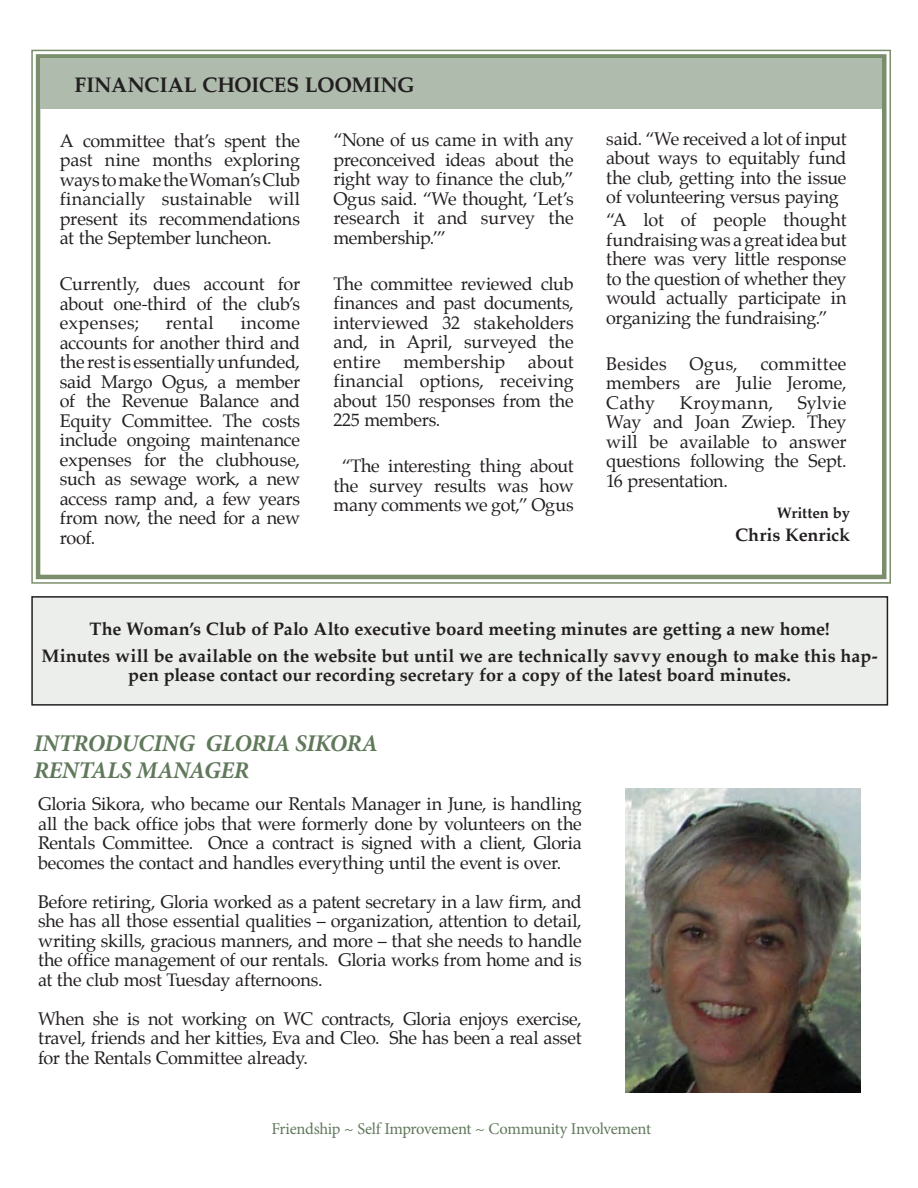
<style>
.page{position:relative;width:918px;height:1188px;background:#fff}
.page>*{position:absolute;margin:0;border:0;box-sizing:border-box;transform-origin:0 0}
.Box_Text{font:italic 700 24px "Minion Pro";letter-spacing:-.015em;color:#60795b}
.Body_Text{font:700 21px "Palatino";letter-spacing:-.01em;color:#231f20}
.Body_Text-2{font:18px/19.5px "Palatino";letter-spacing:-.01em;color:#231f20;text-align:justify}
._14_hed{font:700 18px/19.8px "Palatino";color:#231f20;text-align:center}
.Body_Text-3{font:18px "Palatino";letter-spacing:.01em;color:#231f20}
.Body_Text-4{font:700 18px "Palatino";color:#231f20}
.Body_Text-5{font:18px "Palatino";letter-spacing:.03em;color:#231f20}
.Box_Text-2{font:16.5px "Minion Pro";letter-spacing:-.02em;color:#60795b}
.Body_Text-6{font:700 15px "Palatino";letter-spacing:-.005em;color:#231f20}
</style>
<div class="page">
<svg style="left:31px;top:49px;width:860px;height:535px"></svg>
<div style="left:36px;top:54px;width:850px;height:525px;border:4px solid #7a8e6b"></div>
<div style="left:41px;top:58px;width:841px;height:51px;background:#afbcad"></div>
<img style="left:625px;top:788px;width:236px;height:305px">
<div style="left:32px;top:597px;width:855px;height:108px;background:#ebeeeb"></div>
<div style="left:31px;top:596px;width:857px;height:110px;border:2px solid #231f20"></div>
<p class="Body_Text" style="left:74px;top:67px;width:342px">FINANCIAL CHOICES LOOMING</p>
<p class="Body_Text-2" style="left:60px;top:131px;width:242px">A committee that’s spent the past nine months exploring ways to make the Woman’s Club financially sustainable will present its recommendations at the September luncheon.</p>
<p class="Body_Text-2" style="left:60px;top:274px;width:242px">Currently, dues account for about one-third of the club’s expenses;</p>
<p class="Body_Text-2" style="left:166px;top:313px;width:50px">rental</p>
<p class="Body_Text-2" style="left:60px;top:313px;width:242px;text-indent:181px">income accounts for another third and the rest is essentially unfunded, said Margo Ogus, a member of the Revenue Balance and Equity Committee. The costs include ongoing maintenance expenses for the clubhouse, such as sewage work, a new access ramp and, a few years from now, the need for a new roof.</p>
<p class="Body_Text-2" style="left:333px;top:130px;width:242px">“None of us came in with any preconceived ideas about the right way to finance the club,” Ogus said. “We thought, ‘Let’s research it and survey the membership.’”</p>
<p class="Body_Text-2" style="left:333px;top:274px;width:242px">The committee reviewed club finances and past documents, interviewed 32 stakeholders and, in April, surveyed the entire</p>
<p class="Body_Text-3" style="left:403px;top:347px;width:103px">membership</p>
<p class="Body_Text-2" style="left:333px;top:352px;width:242px;text-indent:195px">about financial options, receiving about 150 responses from the 225 members.</p>
<p class="Body_Text-2" style="left:333px;top:456px;width:242px;text-align:center">“The interesting thing about the survey results was how many comments we got,” Ogus</p>
<p class="Body_Text-2" style="left:606px;top:129px;width:242px">said. “We received a lot of input about ways to equitably fund the club, getting into the issue of volunteering versus paying</p>
<p class="Body_Text-2" style="left:606px;top:210px;width:242px">“A lot of people thought fundraising was a great idea but there was very little response to the question of whether they would actually participate in organizing the fundraising.”</p>
<p class="Body_Text-3" style="left:606px;top:349px;width:62px">Besides</p>
<p class="Body_Text-2" style="left:690px;top:354px;width:50px">Ogus,</p>
<p class="Body_Text-2" style="left:606px;top:354px;width:242px;text-indent:154px">committee members are Julie Jerome, Cathy</p>
<p class="Body_Text-2" style="left:606px;top:393px;width:242px;text-indent:192px">Sylvie Way and Joan Zwiep. They will be available to answer questions following the Sept.<br>16 presentation.</p>
<p class="Body_Text-5" style="left:680px;top:388px;width:95px">Kroymann,</p>
<p class="Body_Text-6" style="left:777px;top:500px;width:75px">Written by</p>
<p class="Body_Text-4" style="left:735px;top:520px;width:117px">Chris Kenrick</p>
<p class="_14_hed" style="left:89px;top:619px;width:742px">The Woman’s Club of Palo Alto executive board meeting minutes are getting a new home!</p>
<p class="_14_hed" style="left:42px;top:645px;width:838px">Minutes will be available on the website but until we are technically savvy enough to make this hap&shy;pen please contact our recording secretary for a copy of the latest board minutes.</p>
<p class="Box_Text" style="left:34px;top:726px;width:346px">INTRODUCING GLORIA SIKORA</p>
<p class="Box_Text" style="left:34px;top:753px;width:217px">RENTALS MANAGER</p>
<p class="Body_Text-2" style="left:38px;top:794px;width:545px">Gloria Sikora, who became our Rentals Manager in June, is handling all the back office jobs that were formerly done by volunteers on the Rentals Committee. Once a contract is signed with a client, Gloria becomes the contact and handles everything until the event is over.</p>
<p class="Body_Text-2" style="left:38px;top:892px;width:545px">Before retiring, Gloria worked as a patent secretary in a law firm, and she has all those essential qualities – organization, attention to detail, writing skills, gracious manners, and more – that she needs to handle the office management of our rentals. Gloria works from home and is at the club most Tuesday afternoons.</p>
<p class="Body_Text-2" style="left:38px;top:1009px;width:545px">When she is not working on WC contracts, Gloria enjoys exercise, travel, friends and her kitties, Eva and Cleo. She has been a real asset for the Rentals Committee already.</p>
<p class="Box_Text-2" style="left:271px;top:1117px;width:381px">Friendship ~ Self Improvement ~ Community Involvement</p>
</div>
